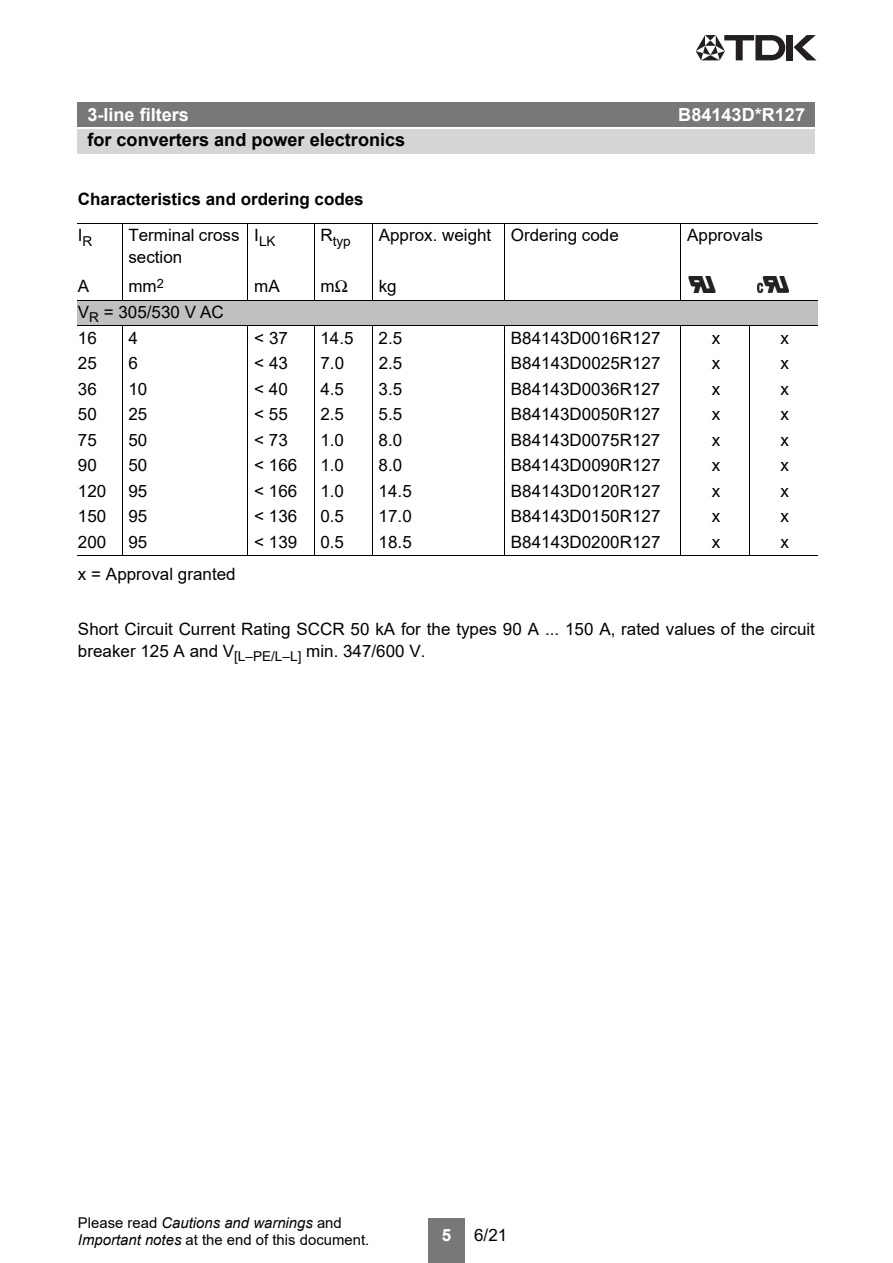
<style>
.page{position:relative;width:893px;height:1263px;background:#fff}
.page>*{position:absolute;margin:0;border:0;box-sizing:border-box;transform-origin:0 0}
.t1{font:700 18.15px "Arial";color:#000}
.t2{font:700 18.15px "Arial";color:#fff}
.t3{font:16.95px/21.3px "Arial";color:#000}
.t4{font:700 16.95px "Arial";color:#000}
.t5{font:700 16.95px "Arial";color:#fff}
.t6{font:14.85px/17.1px "Arial";color:#000}
.t7{font:13.65px "Arial";color:#000}
.s1{font-style:italic}
</style>
<div class="page">
<div style="left:428px;top:1218px;width:36px;height:45px;background:#787878"></div>
<svg style="left:696px;top:35px;width:89px;height:25px"></svg>
<div style="left:786px;top:35px;width:7px;height:25px;background:#231f20"></div>
<svg style="left:793px;top:35px;width:23px;height:25px"></svg>
<div style="left:78px;top:102px;width:737px;height:25px;background:#787878"></div>
<div style="left:78px;top:130px;width:737px;height:24px;background:#d5d5d5"></div>
<div style="left:78px;top:300px;width:740px;height:26px;background:#c0c0c0"></div>
<hr style="left:122px;top:223px;width:1px;height:78px;background:#000">
<hr style="left:122px;top:326px;width:1px;height:230px;background:#000">
<hr style="left:248px;top:223px;width:1px;height:78px;background:#000">
<hr style="left:248px;top:326px;width:1px;height:230px;background:#000">
<hr style="left:314px;top:223px;width:1px;height:78px;background:#000">
<hr style="left:314px;top:326px;width:1px;height:230px;background:#000">
<hr style="left:372px;top:223px;width:1px;height:78px;background:#000">
<hr style="left:372px;top:326px;width:1px;height:230px;background:#000">
<hr style="left:504px;top:223px;width:1px;height:78px;background:#000">
<hr style="left:504px;top:326px;width:1px;height:230px;background:#000">
<hr style="left:680px;top:223px;width:1px;height:78px;background:#000">
<hr style="left:680px;top:326px;width:1px;height:230px;background:#000">
<hr style="left:749px;top:326px;width:1px;height:230px;background:#000">
<hr style="left:78px;top:223px;width:740px;height:1px;background:#000">
<hr style="left:78px;top:300px;width:740px;height:1px;background:#000">
<hr style="left:78px;top:326px;width:740px;height:1px;background:#000">
<hr style="left:78px;top:556px;width:740px;height:1px;background:#000">
<img style="left:688px;top:276px;width:27px;height:16px">
<img style="left:757px;top:276px;width:31px;height:16px">
<p class="t2" style="left:87px;top:101px;width:103px">3-line filters</p>
<p class="t2" style="left:678px;top:101px;width:128px">B84143D*R127</p>
<p class="t1" style="left:87px;top:127px;width:319px">for converters and power electronics</p>
<p class="t4" style="left:78px;top:187px;width:287px">Characteristics and ordering codes</p>
<p class="t3" style="left:78px;top:225px;width:16px">I<sub>R</sub></p>
<p class="t3" style="left:78px;top:276px;width:13px">A</p>
<p class="t3" style="left:128px;top:225px;width:113px">Terminal cross section</p>
<p class="t3" style="left:128px;top:276px;width:37px">mm<sup>2</sup></p>
<p class="t7" style="left:254px;top:231px;width:23px"><sup>I</sup>LK</p>
<p class="t3" style="left:254px;top:276px;width:27px">mA</p>
<p class="t7" style="left:320px;top:231px;width:32px"><sup>R</sup>typ</p>
<p class="t3" style="left:320px;top:276px;width:16px">m</p>
<p class="t3" style="left:379px;top:225px;width:114px">Approx. weight</p>
<p class="t3" style="left:379px;top:276px;width:20px">kg</p>
<p class="t3" style="left:511px;top:225px;width:109px">Ordering code</p>
<p class="t3" style="left:687px;top:225px;width:77px">Approvals</p>
<p class="t3" style="left:78px;top:299px;width:147px;line-height:25.5px">V<sub>R</sub> = 305/530 V AC<br>16</p>
<p class="t3" style="left:128px;top:327px;width:11px">4</p>
<p class="t3" style="left:254px;top:327px;width:35px">&lt; 37</p>
<p class="t3" style="left:320px;top:327px;width:35px">14.5</p>
<p class="t3" style="left:379px;top:327px;width:25px">2.5</p>
<p class="t3" style="left:511px;top:327px;width:151px">B84143D0016R127</p>
<p class="t3" style="left:712px;top:327px;width:10px">x</p>
<p class="t3" style="left:780px;top:327px;width:10px">x</p>
<p class="t3" style="left:78px;top:352px;width:20px">25</p>
<p class="t3" style="left:128px;top:352px;width:11px">6</p>
<p class="t3" style="left:254px;top:352px;width:35px">&lt; 43</p>
<p class="t3" style="left:320px;top:352px;width:25px">7.0</p>
<p class="t3" style="left:379px;top:352px;width:25px">2.5</p>
<p class="t3" style="left:511px;top:352px;width:151px">B84143D0025R127</p>
<p class="t3" style="left:712px;top:352px;width:10px">x</p>
<p class="t3" style="left:780px;top:352px;width:10px">x</p>
<p class="t3" style="left:78px;top:378px;width:20px">36</p>
<p class="t3" style="left:128px;top:378px;width:20px">10</p>
<p class="t3" style="left:254px;top:378px;width:35px">&lt; 40</p>
<p class="t3" style="left:320px;top:378px;width:25px">4.5</p>
<p class="t3" style="left:379px;top:378px;width:25px">3.5</p>
<p class="t3" style="left:511px;top:378px;width:151px">B84143D0036R127</p>
<p class="t3" style="left:712px;top:378px;width:10px">x</p>
<p class="t3" style="left:780px;top:378px;width:10px">x</p>
<p class="t3" style="left:78px;top:403px;width:20px">50</p>
<p class="t3" style="left:128px;top:403px;width:20px">25</p>
<p class="t3" style="left:254px;top:403px;width:35px">&lt; 55</p>
<p class="t3" style="left:320px;top:403px;width:25px">2.5</p>
<p class="t3" style="left:379px;top:403px;width:25px">5.5</p>
<p class="t3" style="left:511px;top:403px;width:151px">B84143D0050R127</p>
<p class="t3" style="left:712px;top:403px;width:10px">x</p>
<p class="t3" style="left:780px;top:403px;width:10px">x</p>
<p class="t3" style="left:78px;top:429px;width:20px">75</p>
<p class="t3" style="left:128px;top:429px;width:20px">50</p>
<p class="t3" style="left:254px;top:429px;width:35px">&lt; 73</p>
<p class="t3" style="left:320px;top:429px;width:25px">1.0</p>
<p class="t3" style="left:379px;top:429px;width:25px">8.0</p>
<p class="t3" style="left:511px;top:429px;width:151px">B84143D0075R127</p>
<p class="t3" style="left:712px;top:429px;width:10px">x</p>
<p class="t3" style="left:780px;top:429px;width:10px">x</p>
<p class="t3" style="left:78px;top:455px;width:20px">90</p>
<p class="t3" style="left:128px;top:455px;width:20px">50</p>
<p class="t3" style="left:254px;top:455px;width:45px">&lt; 166</p>
<p class="t3" style="left:320px;top:455px;width:25px">1.0</p>
<p class="t3" style="left:379px;top:455px;width:25px">8.0</p>
<p class="t3" style="left:511px;top:455px;width:151px">B84143D0090R127</p>
<p class="t3" style="left:712px;top:455px;width:10px">x</p>
<p class="t3" style="left:780px;top:455px;width:10px">x</p>
<p class="t3" style="left:78px;top:480px;width:30px">120</p>
<p class="t3" style="left:128px;top:480px;width:20px">95</p>
<p class="t3" style="left:254px;top:480px;width:45px">&lt; 166</p>
<p class="t3" style="left:320px;top:480px;width:25px">1.0</p>
<p class="t3" style="left:379px;top:480px;width:35px">14.5</p>
<p class="t3" style="left:511px;top:480px;width:151px">B84143D0120R127</p>
<p class="t3" style="left:712px;top:480px;width:10px">x</p>
<p class="t3" style="left:780px;top:480px;width:10px">x</p>
<p class="t3" style="left:78px;top:506px;width:30px">150</p>
<p class="t3" style="left:128px;top:506px;width:20px">95</p>
<p class="t3" style="left:254px;top:506px;width:45px">&lt; 136</p>
<p class="t3" style="left:320px;top:506px;width:25px">0.5</p>
<p class="t3" style="left:379px;top:506px;width:35px">17.0</p>
<p class="t3" style="left:511px;top:506px;width:151px">B84143D0150R127</p>
<p class="t3" style="left:712px;top:506px;width:10px">x</p>
<p class="t3" style="left:780px;top:506px;width:10px">x</p>
<p class="t3" style="left:78px;top:531px;width:30px">200</p>
<p class="t3" style="left:128px;top:531px;width:20px">95</p>
<p class="t3" style="left:254px;top:531px;width:45px">&lt; 139</p>
<p class="t3" style="left:320px;top:531px;width:25px">0.5</p>
<p class="t3" style="left:379px;top:531px;width:35px">18.5</p>
<p class="t3" style="left:511px;top:531px;width:151px">B84143D0200R127</p>
<p class="t3" style="left:712px;top:531px;width:10px">x</p>
<p class="t3" style="left:780px;top:531px;width:10px">x</p>
<p class="t3" style="left:78px;top:563px;width:159px">x = Approval granted</p>
<p class="t3" style="left:78px;top:619px;width:738px">Short Circuit Current Rating SCCR 50 kA for the types 90 A ... 150 A, rated values of the circuit breaker 125 A and V<sub>[L–PE/L–L]</sub> min. 347/600 V.</p>
<p class="t6" style="left:78px;top:1214px;width:293px">Please read <span class="s1">Cautions and warnings</span> and<br><span class="s1">Important notes</span> at the end of this document.</p>
<p class="t5" style="left:442px;top:1223px;width:11px">5</p>
<p class="t3" style="left:474px;top:1225px;width:35px">6/21</p>
</div>
